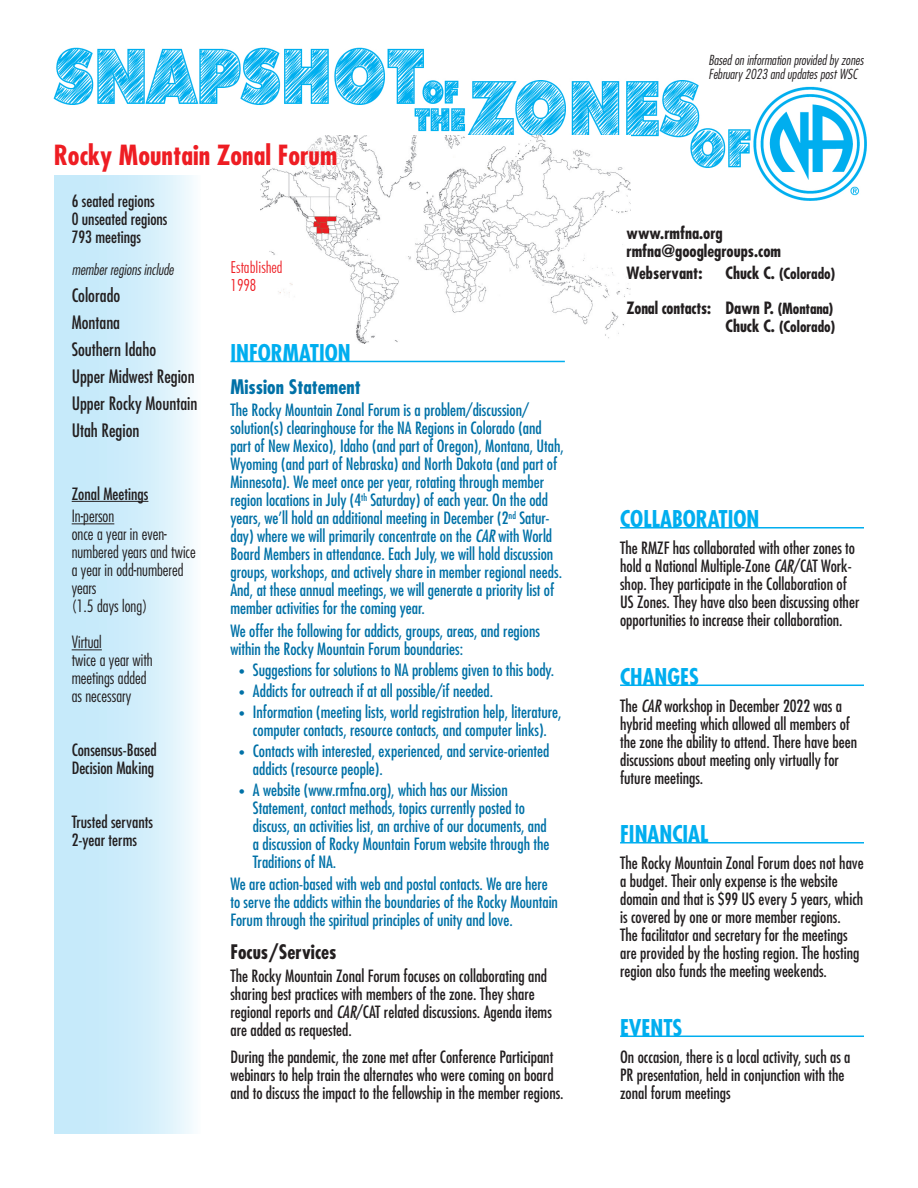
<style>
.page{position:relative;width:918px;height:1188px;background:#fff}
.page>*{position:absolute;margin:0;border:0;box-sizing:border-box;transform-origin:0 0}
.t1{font:700 condensed 27px "Futura Std";color:#ee1d23}
.t2{font:700 condensed 22.5px "Futura Std";color:#00aeef}
.t3{font:700 condensed 19.5px "Futura Std";color:#0071a7}
.t4{font:700 condensed 19.5px "Futura Std";color:#231f20}
.t5{font:condensed 18px/27px "Futura Std";color:#231f20}
.t6{font:condensed 16.5px/18px "Futura Std";color:#0071a7}
.t7{font:condensed 16.5px/18px "Futura Std";color:#231f20}
.t8{font:300 condensed 16.5px/18px "Futura Std";color:#231f20}
.t9{font:700 condensed 16.5px/18px "Futura Std";color:#231f20}
.t10{font:300 condensed 16.5px/18px "Futura BT";color:#ee1d23}
.t11{font:700 condensed 15px "Futura Std";color:#231f20}
.t12{font:italic 300 condensed 15px "Futura Std";color:#231f20}
.t13{font:italic 300 condensed 13.5px/13.5px "Futura Std";color:#231f20}
.s1{font-style:italic}
.s2{font-size:12px}
.s3{font-size:16.5px}
.s4{font-size:15px}
</style>
<div class="page">
<img style="left:54px;top:47px;width:813px;height:153px">
<div style="left:55px;top:175px;width:146px;height:958px;background:linear-gradient(to right,#bbe5f9,#ecf8fd)"></div>
<img style="left:260px;top:136px;width:370px;height:207px">
<div style="left:59px;top:143px;width:284px;height:28px;background:#fff"></div>
<hr style="left:620px;top:527px;width:244px;height:2px;background:#00aeef">
<hr style="left:620px;top:685px;width:244px;height:1px;background:#00aeef">
<hr style="left:620px;top:842px;width:244px;height:2px;background:#00aeef">
<hr style="left:620px;top:1036px;width:244px;height:1px;background:#00aeef">
<hr style="left:72px;top:501px;width:76px;height:1px;background:#231f20">
<hr style="left:72px;top:524px;width:42px;height:1px;background:#231f20">
<hr style="left:72px;top:650px;width:30px;height:1px;background:#231f20">
<hr style="left:230px;top:361px;width:335px;height:1px;background:#00aeef">
<h1 class="t1" style="left:54px;top:138px;width:285px">Rocky Mountain Zonal Forum</h1>
<p class="t7" style="left:72px;top:192px;width:97px">6 seated regions<br>0 unseated regions<br>793 meetings</p>
<p class="t12" style="left:72px;top:260px;width:104px">member regions include</p>
<p class="t5" style="left:72px;top:281px;width:127px">Colorado<br>Montana<br>Southern Idaho<br>Upper Midwest Region<br>Upper Rocky Mountain<br>Utah Region</p>
<p class="t10" style="left:231px;top:258px;width:54px">Established<br>1998</p>
<h2 class="t2" style="left:230px;top:338px;width:122px">INFORMATION</h2>
<p class="t3" style="left:230px;top:374px;width:132px">Mission Statement</p>
<p class="t6" style="left:230px;top:401px;width:335px">The Rocky Mountain Zonal Forum is a problem/discussion/ solution(s) clearinghouse for the NA Regions in Colorado (and part of New Mexico), Idaho (and part of Oregon), Montana, Utah, Wyoming (and part of Nebraska) and North Dakota (and part of Minnesota). We meet once per year, rotating through member region locations in July (4<sup>th</sup> Saturday) of each year. On the odd years, we’ll hold an additional meeting in December (2<sup>nd</sup> Satur&shy;day) where we will primarily concentrate on the <span class="s1">CAR</span> with World Board Members in attendance. Each July, we will hold discussion groups, workshops, and actively share in member regional needs.<br>And, at these annual meetings, we will generate a priority list of member activities for the coming year.</p>
<p class="t6" style="left:230px;top:622px;width:311px">We offer the following for addicts, groups, areas, and regions within the Rocky Mountain Forum boundaries:</p>
<p class="t6" style="left:239px;top:661px;width:316px"><span class="s2">•</span> Suggestions for solutions to NA problems given to this body.</p>
<p class="t6" style="left:239px;top:682px;width:255px"><span class="s2">•</span> Addicts for outreach if at all possible/if needed.</p>
<p class="t6" style="left:239px;top:703px;width:324px;text-align:center"><span class="s2">•</span> Information (meeting lists, world registration help, literature, computer contacts, resource contacts, and computer links).</p>
<p class="t6" style="left:253px;top:742px;width:298px;text-indent:-14px"><span class="s2">•</span> Contacts with interested, experienced, and service-oriented addicts (resource people).</p>
<p class="t6" style="left:253px;top:781px;width:298px;text-indent:-14px"><span class="s2">•</span> A website (www.rmfna.org), which has our Mission Statement, contact methods, topics currently posted to discuss, an activities list, an archive of our documents, and a discussion of Rocky Mountain Forum website through the Traditions of NA.</p>
<p class="t6" style="left:230px;top:875px;width:329px">We are action-based with web and postal contacts. We are here to serve the addicts within the boundaries of the Rocky Mountain<br>Forum through the spiritual principles of unity and love.</p>
<p class="t4" style="left:230px;top:940px;width:108px">Focus/Services</p>
<p class="t7" style="left:230px;top:967px;width:323px">The Rocky Mountain Zonal Forum focuses on collaborating and sharing best practices with members of the zone. They share regional reports and <span class="s1">CAR</span>/CAT related discussions. Agenda items are added as requested.</p>
<p class="t7" style="left:230px;top:1048px;width:335px">During the pandemic, the zone met after Conference Participant webinars to help train the alternates who were coming on board and to discuss the impact to the fellowship in the member regions.</p>
<p class="t7" style="left:72px;top:484px;width:78px">Zonal Meetings</p>
<p class="t8" style="left:72px;top:507px;width:126px">In-person<br>once a year in even&shy;numbered years and twice a year in odd-numbered years<br>(1.5 days long)</p>
<p class="t8" style="left:72px;top:633px;width:83px">Virtual<br>twice a year with meetings added as necessary</p>
<p class="t7" style="left:72px;top:741px;width:87px">Consensus-Based<br>Decision Making</p>
<p class="t7" style="left:72px;top:813px;width:83px">Trusted servants<br>2-year terms</p>
<p class="t13" style="left:708px;top:54px;width:157px">Based on information provided by zones<br>February 2023 and updates post WSC</p>
<p class="t9" style="left:627px;top:224px;width:156px">www.rmfna.org rmfna@googlegroups.com</p>
<p class="t9" style="left:627px;top:264px;width:77px">Webservant:</p>
<p class="t11" style="left:726px;top:264px;width:111px"><span class="s3">Chuck C.</span> (Colorado)</p>
<p class="t9" style="left:627px;top:299px;width:208px">Zonal contacts: Dawn P. <span class="s4">(Montana)</span></p>
<p class="t11" style="left:726px;top:317px;width:111px"><span class="s3">Chuck C.</span> (Colorado)</p>
<h2 class="t2" style="left:620px;top:505px;width:141px">COLLABORATION</h2>
<p class="t7" style="left:620px;top:539px;width:241px">The RMZF has collaborated with other zones to hold a National Multiple-Zone <span class="s1">CAR</span>/CAT Work&shy;shop. They participate in the Collaboration of US Zones. They have also been discussing other opportunities to increase their collaboration.</p>
<h2 class="t2" style="left:620px;top:662px;width:80px">CHANGES</h2>
<p class="t7" style="left:620px;top:696px;width:239px">The <span class="s1">CAR</span> workshop in December 2022 was a hybrid meeting which allowed all members of the zone the ability to attend. There have been discussions about meeting only virtually for future meetings.</p>
<h2 class="t2" style="left:620px;top:820px;width:90px">FINANCIAL</h2>
<p class="t7" style="left:620px;top:854px;width:245px">The Rocky Mountain Zonal Forum does not have a budget. Their only expense is the website domain and that is $99 US every 5 years, which is covered by one or more member regions.<br>The facilitator and secretary for the meetings are provided by the hosting region. The hosting region also funds the meeting weekends.</p>
<h2 class="t2" style="left:620px;top:1013px;width:64px">EVENTS</h2>
<p class="t7" style="left:620px;top:1047px;width:232px">On occasion, there is a local activity, such as a<br>PR presentation, held in conjunction with the zonal forum meetings</p>
</div>
